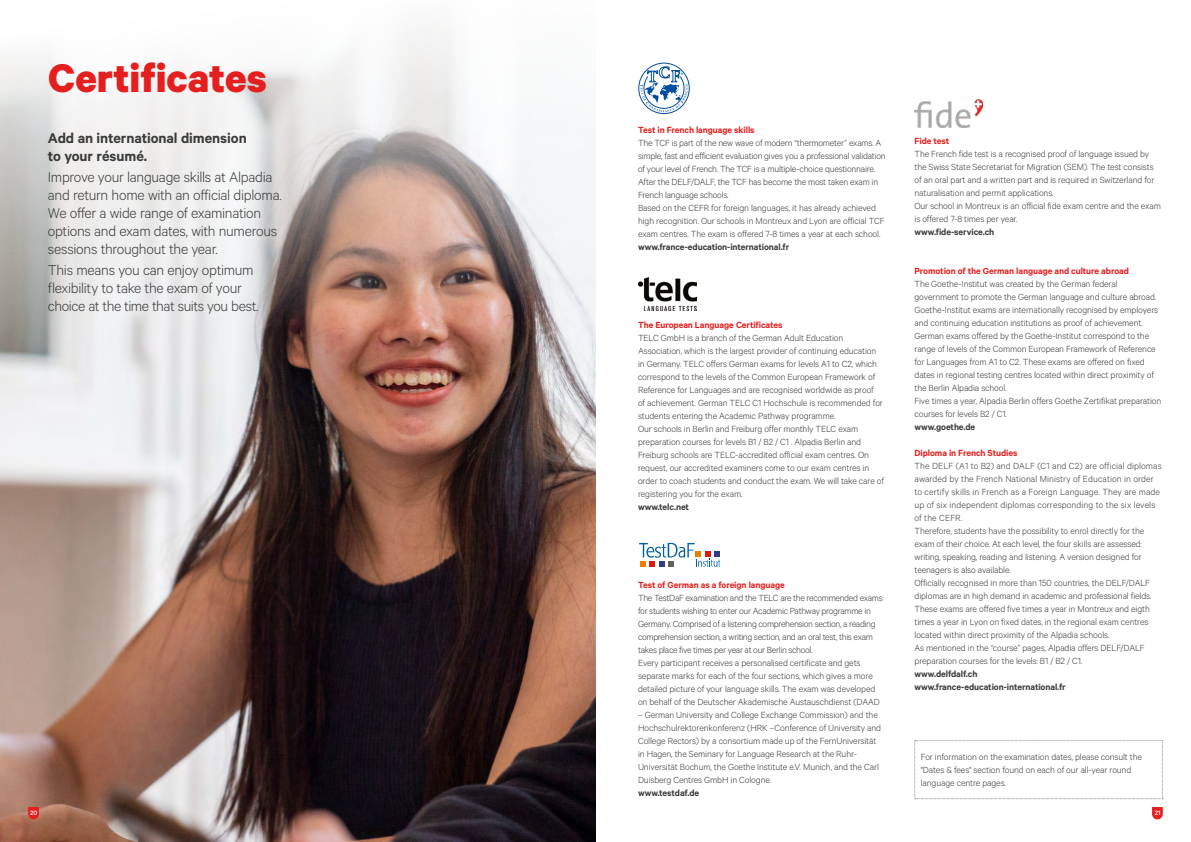
<style>
.page{position:relative;width:1191px;height:842px;background:#fff}
.page>*{position:absolute;margin:0;border:0;box-sizing:border-box;transform-origin:0 0}
.t1{font:700 45px "Calibre";color:#e51e1e}
.t2{font:300 16px/18px "Calibre";letter-spacing:-.02em;color:#3a3a39}
.t3{font:600 16px/18px "Calibre";letter-spacing:-.005em;color:#3a3a39}
.t4{font:300 10px/13px "Calibre";letter-spacing:-.01em;color:#3a3a39}
.t5{font:300 10px/13px "Calibre";letter-spacing:-.03em;color:#3a3a39}
.t6{font:600 10px "Calibre";letter-spacing:-.005em;color:#e51e1e}
.t7{font:600 10px/13px "Calibre";letter-spacing:-.005em;color:#3a3a39}
.t8{font:500 7.1px "Calibre";color:#fff}
</style>
<div class="page">
<img style="left:0;top:29px;width:595px;height:813px">
<svg style="left:1152px;top:807px;width:11px;height:13px"></svg>
<svg style="left:28px;top:807px;width:11px;height:13px"></svg>
<img style="left:638px;top:277px;width:58px;height:33px">
<svg style="left:639px;top:543px;width:81px;height:24px"></svg>
<div style="left:638px;top:63px;width:51px;height:51px;border:1px solid #004e9e;border-radius:50%"></div>
<svg style="left:640px;top:66px;width:48px;height:46px"></svg>
<svg style="left:914px;top:740px;width:249px;height:59px"></svg>
<img style="left:914px;top:100px;width:68px;height:28px">
<h1 class="t1" style="left:48px;top:50px;width:220px">Certificates</h1>
<h2 class="t3" style="left:48px;top:128px;width:200px">Add an international dimension to your résumé.</h2>
<h2 class="t2" style="left:48px;top:167px;width:235px">Improve your language skills at Alpadia and return home with an official diploma.<br>We offer a wide range of examination options and exam dates, with numerous sessions throughout the year.</h2>
<h2 class="t2" style="left:48px;top:260px;width:212px">This means you can enjoy optimum flexibility to take the exam of your choice at the time that suits you best.</h2>
<p class="t6" style="left:638px;top:124px;width:118px">Test in French language skills</p>
<p class="t4" style="left:638px;top:136px;width:249px">The TCF is part of the new wave of modern “thermometer” exams. A simple, fast and efficient evaluation gives you a professional validation of your level of French. The TCF is a multiple-choice questionnaire.<br>After the DELF/DALF, the TCF has become the most taken exam in French language schools.<br>Based on the CEFR for foreign languages, it has already achieved high recognition. Our schools in Montreux and Lyon are official TCF exam centres. The exam is offered 7-8 times a year at each school.</p>
<p class="t7" style="left:638px;top:240px;width:153px">www.france-education-international.fr</p>
<p class="t6" style="left:638px;top:319px;width:146px">The European Language Certificates</p>
<p class="t4" style="left:638px;top:331px;width:247px">TELC GmbH is a branch of the German Adult Education Association, which is the largest provider of continuing education in Germany. TELC offers German exams for levels A1 to C2, which correspond to the levels of the Common European Framework of Reference for Languages and are recognised worldwide as proof<br>of achievement. German TELC C1 Hochschule is recommended for students entering the Academic Pathway programme.<br>Our schools in Berlin and Freiburg offer monthly TELC exam preparation courses for levels B1 / B2 / C1 . Alpadia Berlin and Freiburg schools are TELC-accredited official exam centres. On request, our accredited examiners come to our exam centres in order to coach students and conduct the exam. We will take care of registering you for the exam.</p>
<p class="t7" style="left:638px;top:500px;width:53px">www.telc.net</p>
<p class="t6" style="left:638px;top:579px;width:148px">Test of German as a foreign language</p>
<p class="t5" style="left:638px;top:591px;width:246px">The TestDaF examination and the TELC are the recommended exams for students wishing to enter our Academic Pathway programme in Germany. Comprised of a listening comprehension section, a reading comprehension section, a writing section, and an oral test, this exam takes place five times per year at our Berlin school.<br>Every participant receives a personalised certificate and gets separate marks for each of the four sections, which gives a more detailed picture of your language skills. The exam was developed on behalf of the Deutscher Akademische Austauschdienst (DAAD</p>
<p class="t4" style="left:638px;top:708px;width:244px">– German University and College Exchange Commission) and the Hochschulrektorenkonferenz (HRK –Conference of University and College Rectors) by a consortium made up of the FernUniversität in Hagen, the Seminary for Language Research at the Ruhr-Universität Bochum, the Goethe Institute e.V. Munich, and the Carl Duisberg Centres GmbH in Cologne.</p>
<p class="t7" style="left:638px;top:786px;width:63px">www.testdaf.de</p>
<p class="t6" style="left:914px;top:135px;width:36px">Fide test</p>
<p class="t4" style="left:914px;top:147px;width:248px">The French fide test is a recognised proof of language issued by the Swiss State Secretariat for Migration (SEM). The test consists of an oral part and a written part and is required in Switzerland for naturalisation and permit applications.<br>Our school in Montreux is an official fide exam centre and the exam is offered 7-8 times per year.</p>
<p class="t7" style="left:914px;top:225px;width:81px">www.fide-service.ch</p>
<p class="t6" style="left:914px;top:265px;width:216px">Promotion of the German language and culture abroad</p>
<p class="t4" style="left:914px;top:277px;width:248px">The Goethe-Institut was created by the German federal government to promote the German language and culture abroad.<br>Goethe-Institut exams are internationally recognised by employers and continuing education institutions as proof of achievement.<br>German exams offered by the Goethe-Institut correspond to the range of levels of the Common European Framework of Reference for Languages from A1 to C2. These exams are offered on fixed dates in regional testing centres located within direct proximity of the Berlin Alpadia school.<br>Five times a year, Alpadia Berlin offers Goethe Zertifikat preparation courses for levels B2 / C1.</p>
<p class="t7" style="left:914px;top:420px;width:62px">www.goethe.de</p>
<p class="t6" style="left:914px;top:447px;width:104px">Diploma in French Studies</p>
<p class="t4" style="left:914px;top:459px;width:249px">The DELF (A1 to B2) and DALF (C1 and C2) are official diplomas awarded by the French National Ministry of Education in order to certify skills in French as a Foreign Language. They are made up of six independent diplomas corresponding to the six levels of the CEFR.<br>Therefore, students have the possibility to enrol directly for the exam of their choice. At each level, the four skills are assessed: writing, speaking, reading and listening. A version designed for teenagers is also available.<br>Officially recognised in more than 150 countries, the DELF/DALF diplomas are in high demand in academic and professional fields.<br>These exams are offered five times a year in Montreux and eigth times a year in Lyon on fixed dates, in the regional exam centres located within direct proximity of the Alpadia schools.<br>As mentioned in the “course” pages, Alpadia offers DELF/DALF preparation courses for the levels: B1 / B2 / C1.</p>
<p class="t7" style="left:914px;top:667px;width:153px">www.delfdalf.ch www.france-education-international.fr</p>
<p class="t4" style="left:920px;top:750px;width:223px">For information on the examination dates, please consult the "Dates &amp; fees" section found on each of our all-year round language centre pages.</p>
<p class="t8" style="left:30px;top:809px;width:9px">20</p>
<p class="t8" style="left:1154px;top:809px;width:7px">21</p>
</div>
